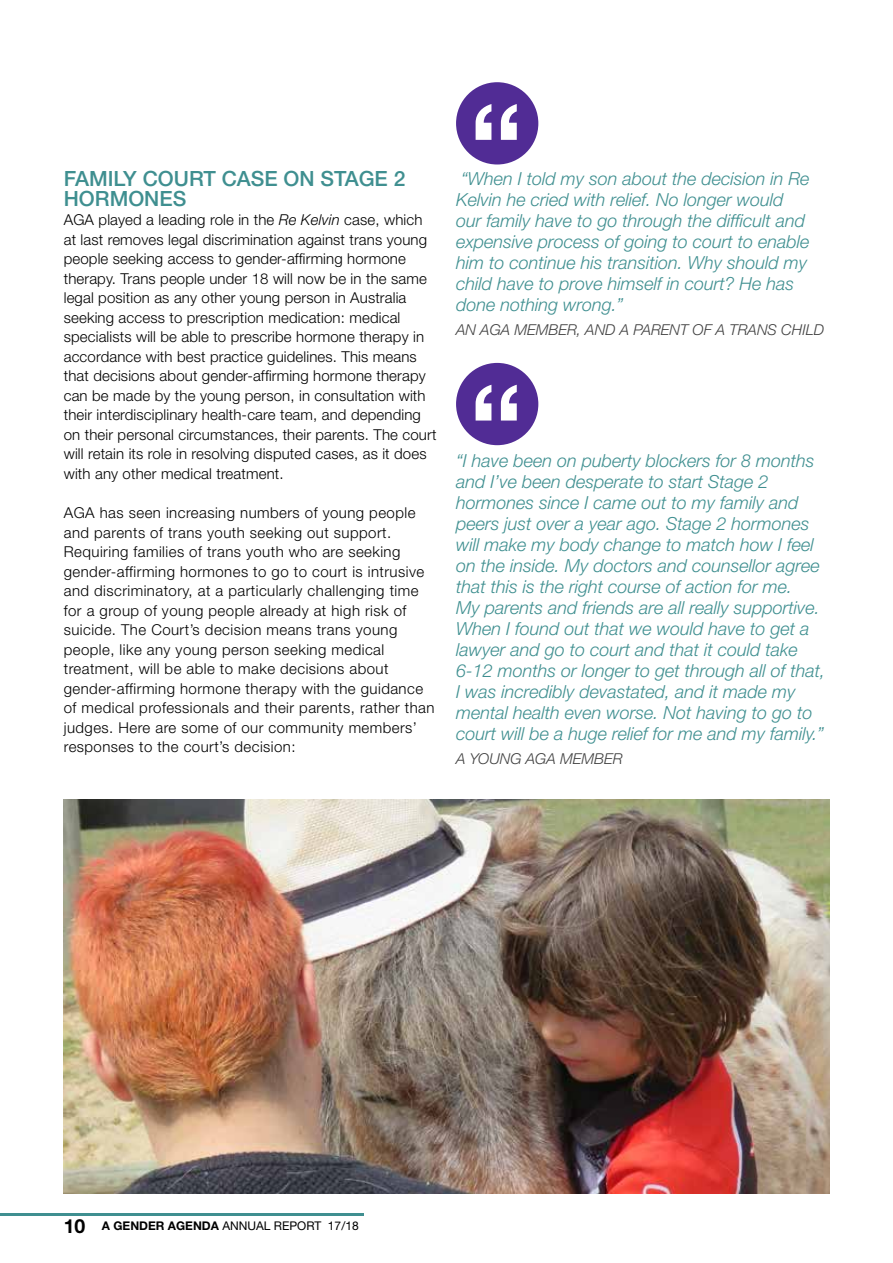
<style>
.page{position:relative;width:893px;height:1263px;background:#fff}
.page>*{position:absolute;margin:0;border:0;box-sizing:border-box;transform-origin:0 0}
.t1{font:500 21px/19.5px "Helvetica Neue";color:#3f8f90}
.t2{font:italic 300 18px/21px "Helvetica Neue";color:#3f8f90}
.t3{font:300 15px/19.5px "Helvetica Neue";letter-spacing:.01em;color:#000}
.t4{font:300 15px/19.5px "Helvetica Neue";letter-spacing:.03em;color:#000}
.t5{font:italic 300 15px "Helvetica Neue";color:#404040}
.t6{font:12px "Helvetica Neue";color:#000}
.s1{font-style:italic}
.s2{font-weight:700;font-size:19.5px}
.s3{font-weight:700}
</style>
<div class="page">
<img style="left:64px;top:799px;width:765px;height:394px">
<div style="left:456px;top:82px;width:82px;height:82px;background:#512c95;border-radius:50%"></div>
<svg style="left:476px;top:104px;width:41px;height:36px"></svg>
<div style="left:456px;top:363px;width:82px;height:82px;background:#512c95;border-radius:50%"></div>
<svg style="left:476px;top:385px;width:41px;height:35px"></svg>
<hr style="left:0;top:1213px;width:364px;height:3px;background:#3f8f90">
<p class="t1" style="left:64px;top:169px;width:343px">FAMILY COURT CASE ON STAGE 2<br>HORMONES</p>
<p class="t3" style="left:64px;top:210px;width:374px">AGA played a leading role in the <span class="s1">Re Kelvin</span> case, which at last removes legal discrimination against trans young people seeking access to gender-affirming hormone therapy. Trans people under 18 will now be in the same legal position as any other young person in Australia seeking access to prescription medication: medical specialists will be able to prescribe hormone therapy in accordance with best practice guidelines. This means that decisions about gender-affirming hormone therapy can be made by the young person, in consultation with their interdisciplinary health-care team, and depending on their personal circumstances, their parents. The court will retain its role in resolving disputed cases, as it does with any other medical treatment.</p>
<p class="t4" style="left:64px;top:503px;width:372px">AGA has seen increasing numbers of young people and parents of trans youth seeking out support.<br>Requiring families of trans youth who are seeking gender-affirming hormones to go to court is intrusive and discriminatory, at a particularly challenging time for a group of young people already at high risk of suicide. The Court’s decision means trans young people, like any young person seeking medical treatment, will be able to make decisions about gender-affirming hormone therapy with the guidance of medical professionals and their parents, rather than judges. Here are some of our community members’ responses to the court’s decision:</p>
<p class="t2" style="left:456px;top:168px;width:355px">“When I told my son about the decision in Re Kelvin he cried with relief. No longer would our family have to go through the difficult and expensive process of going to court to enable him to continue his transition. Why should my child have to prove himself in court? He has done nothing wrong.”</p>
<p class="t5" style="left:456px;top:320px;width:369px">AN AGA MEMBER, AND A PARENT OF A TRANS CHILD</p>
<p class="t2" style="left:456px;top:450px;width:371px">“I have been on puberty blockers for 8 months and I’ve been desperate to start Stage 2 hormones since I came out to my family and peers just over a year ago. Stage 2 hormones will make my body change to match how I feel on the inside. My doctors and counsellor agree that this is the right course of action for me.<br>My parents and friends are all really supportive.<br>When I found out that we would have to get a lawyer and go to court and that it could take 6-12 months or longer to get through all of that, I was incredibly devastated, and it made my mental health even worse. Not having to go to court will be a huge relief for me and my family.”</p>
<p class="t5" style="left:456px;top:750px;width:168px">A YOUNG AGA MEMBER</p>
<p class="t6" style="left:64px;top:1219px;width:296px"><span class="s2">10</span> <span class="s3">A GENDER AGENDA</span> ANNUAL REPORT 17/18</p>
</div>
